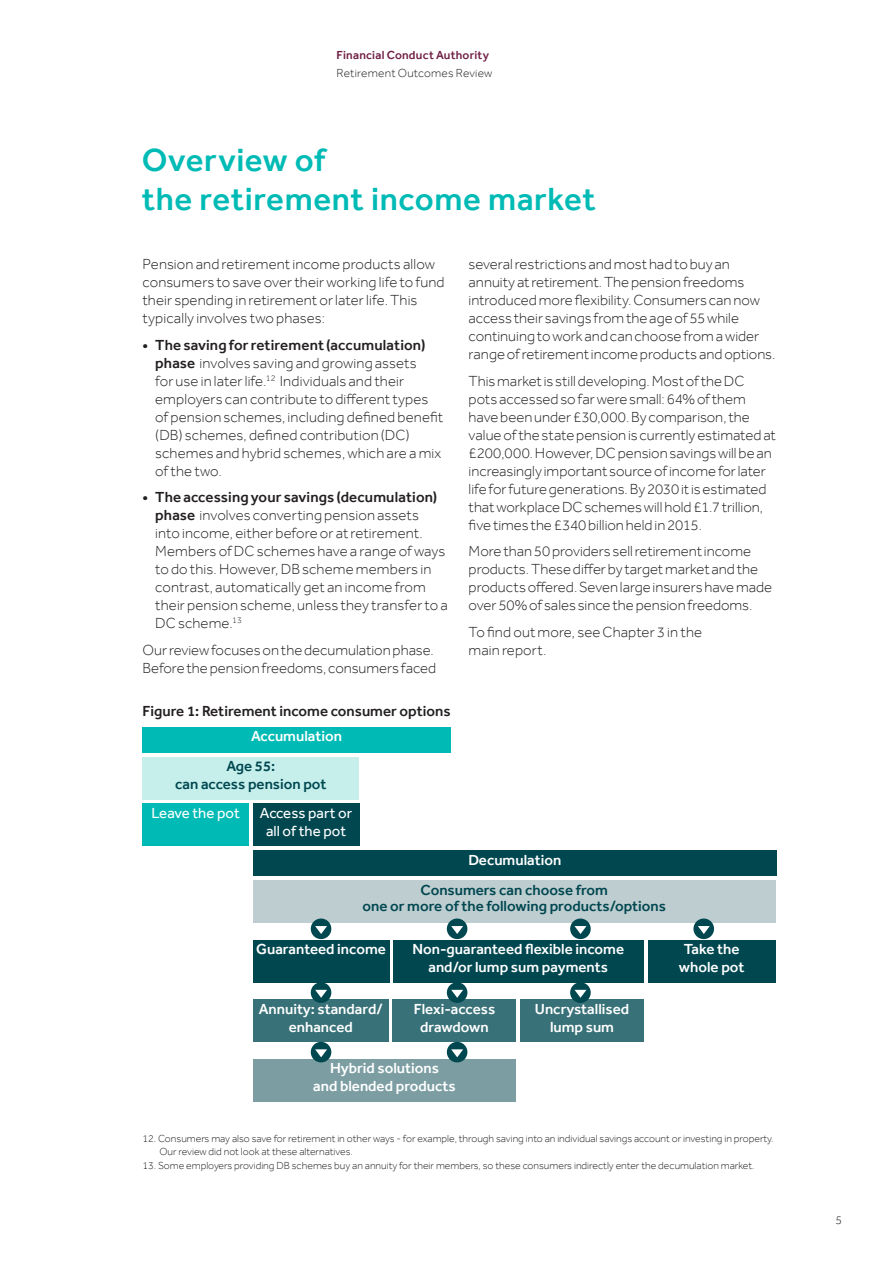
<style>
.page{position:relative;width:893px;height:1263px;background:#fff}
.page>*{position:absolute;margin:0;border:0;box-sizing:border-box;transform-origin:0 0}
.t1{font:500 33px/39px "Effra";letter-spacing:.02em;color:#00bbb5}
.t2{font:300 15px/18px "Effra";color:#231f20}
.t3{font:500 15px/18px "Effra";color:#fff;text-align:center}
.t4{font:500 15px/16.5px "Effra";color:#004750;text-align:center}
.t5{font:500 15px "Effra";color:#231f20}
.t6{font:15px/18px "Effra";color:#fff;text-align:center}
.t7{font:300 12px "Effra";letter-spacing:.015em;color:#231f20}
.t8{font:500 12px "Effra";letter-spacing:.02em;color:#701e45}
.Body_text_12pt{font:300 10.5px/13.5px "Effra";color:#231f20}
.s1{font-weight:500}
</style>
<div class="page">
<div style="left:142px;top:727px;width:309px;height:26px;background:#00bbb5"></div>
<div style="left:253px;top:880px;width:522px;height:43px;background:#becdd0"></div>
<div style="left:142px;top:757px;width:217px;height:42px;background:#c6efec"></div>
<div style="left:142px;top:804px;width:107px;height:42px;background:#00bbb5"></div>
<div style="left:253px;top:804px;width:106px;height:42px;background:#004750"></div>
<div style="left:253px;top:850px;width:524px;height:26px;background:#004750"></div>
<div style="left:253px;top:940px;width:136px;height:42px;background:#004750"></div>
<div style="left:253px;top:999px;width:136px;height:43px;background:#387178"></div>
<div style="left:393px;top:940px;width:251px;height:42px;background:#004750"></div>
<div style="left:393px;top:999px;width:123px;height:43px;background:#387178"></div>
<div style="left:520px;top:999px;width:124px;height:43px;background:#387178"></div>
<div style="left:648px;top:940px;width:127px;height:42px;background:#004750"></div>
<div style="left:253px;top:1059px;width:263px;height:42px;background:#7c9ea3"></div>
<div style="left:311px;top:918px;width:20px;height:21px;background:#004750;border-radius:50%"></div>
<svg style="left:315px;top:926px;width:12px;height:8px"></svg>
<div style="left:311px;top:982px;width:20px;height:21px;background:#004750;border-radius:50%"></div>
<svg style="left:315px;top:990px;width:12px;height:8px"></svg>
<div style="left:311px;top:1042px;width:20px;height:20px;background:#004750;border-radius:50%"></div>
<svg style="left:315px;top:1049px;width:12px;height:8px"></svg>
<div style="left:447px;top:918px;width:20px;height:21px;background:#004750;border-radius:50%"></div>
<svg style="left:451px;top:926px;width:12px;height:8px"></svg>
<div style="left:447px;top:982px;width:20px;height:21px;background:#004750;border-radius:50%"></div>
<svg style="left:451px;top:990px;width:12px;height:8px"></svg>
<div style="left:447px;top:1042px;width:20px;height:20px;background:#004750;border-radius:50%"></div>
<svg style="left:451px;top:1049px;width:12px;height:8px"></svg>
<div style="left:570px;top:918px;width:21px;height:21px;background:#004750;border-radius:50%"></div>
<svg style="left:574px;top:926px;width:12px;height:8px"></svg>
<svg style="left:570px;top:982px;width:21px;height:21px"></svg>
<svg style="left:574px;top:990px;width:12px;height:8px"></svg>
<div style="left:693px;top:918px;width:21px;height:21px;background:#004750;border-radius:50%"></div>
<svg style="left:698px;top:926px;width:12px;height:8px"></svg>
<p class="t8" style="left:337px;top:48px;width:154px">Financial Conduct Authority</p>
<p class="t7" style="left:337px;top:66px;width:157px">Retirement Outcomes Review</p>
<p class="t1" style="left:142px;top:140px;width:455px">Overview of<br>the retirement income market</p>
<p class="t2" style="left:142px;top:255px;width:304px">Pension and retirement income products allow consumers to save over their working life to fund their spending in retirement or later life. This typically involves two phases:</p>
<p class="t2" style="left:155px;top:336px;width:290px;text-indent:-13px"><span class="s1">• The saving for retirement (accumulation) phase</span> involves saving and growing assets<br>for use in later life.<sup>12</sup> Individuals and their employers can contribute to different types of pension schemes, including defined benefit (DB) schemes, defined contribution (DC) schemes and hybrid schemes, which are a mix of the two.</p>
<p class="t2" style="left:155px;top:488px;width:294px;text-indent:-13px"><span class="s1">• The accessing your savings (decumulation) phase</span> involves converting pension assets<br>into income, either before or at retirement.<br>Members of DC schemes have a range of ways to do this. However, DB scheme members in contrast, automatically get an income from their pension scheme, unless they transfer to a DC scheme.<sup>13</sup></p>
<p class="t2" style="left:142px;top:641px;width:295px">Our review focuses on the decumulation phase.<br>Before the pension freedoms, consumers faced</p>
<p class="t5" style="left:142px;top:702px;width:310px">Figure 1: Retirement income consumer options</p>
<p class="t3" style="left:251px;top:727px;width:93px">Accumulation</p>
<p class="t4" style="left:175px;top:757px;width:153px;line-height:18px">Age 55:<br>can access pension pot</p>
<p class="t6" style="left:151px;top:804px;width:90px">Leave the pot</p>
<p class="t6" style="left:260px;top:804px;width:94px">Access part or all of the pot</p>
<p class="t2" style="left:469px;top:255px;width:308px">several restrictions and most had to buy an annuity at retirement. The pension freedoms introduced more flexibility. Consumers can now access their savings from the age of 55 while continuing to work and can choose from a wider range of retirement income products and options.</p>
<p class="t2" style="left:469px;top:372px;width:309px">This market is still developing. Most of the DC pots accessed so far were small: 64% of them have been under £30,000. By comparison, the value of the state pension is currently estimated at £200,000. However, DC pension savings will be an increasingly important source of income for later life for future generations. By 2030 it is estimated that workplace DC schemes will hold £1.7 trillion, five times the £340 billion held in 2015.</p>
<p class="t2" style="left:469px;top:542px;width:305px">More than 50 providers sell retirement income products. These differ by target market and the products offered. Seven large insurers have made over 50% of sales since the pension freedoms.</p>
<p class="t2" style="left:469px;top:623px;width:235px">To find out more, see Chapter 3 in the main report.</p>
<p class="t3" style="left:468px;top:850px;width:94px">Decumulation</p>
<p class="t4" style="left:362px;top:881px;width:305px">Consumers can choose from<br>one or more of the following products/options</p>
<p class="t3" style="left:256px;top:940px;width:131px">Guaranteed income</p>
<p class="t3" style="left:259px;top:999px;width:125px">Annuity: standard/ enhanced</p>
<p class="t3" style="left:412px;top:940px;width:213px">Non-guaranteed flexible income and/or lump sum payments</p>
<p class="t3" style="left:414px;top:999px;width:83px">Flexi-access drawdown</p>
<p class="t3" style="left:535px;top:999px;width:96px">Uncrystallised lump sum</p>
<p class="t3" style="left:313px;top:1059px;width:144px">Hybrid solutions<br>and blended products</p>
<p class="t3" style="left:679px;top:940px;width:67px">Take the whole pot</p>
<p class="Body_text_12pt" style="left:159px;top:1131px;width:616px;text-indent:-17px">12. Consumers may also save for retirement in other ways - for example, through saving into an individual savings account or investing in property.<br>Our review did not look at these alternatives.</p>
<p class="Body_text_12pt" style="left:142px;top:1158px;width:614px">13. Some employers providing DB schemes buy an annuity for their members, so these consumers indirectly enter the decumulation market.</p>
<p class="t7" style="left:835px;top:1213px;width:8px">5</p>
</div>
